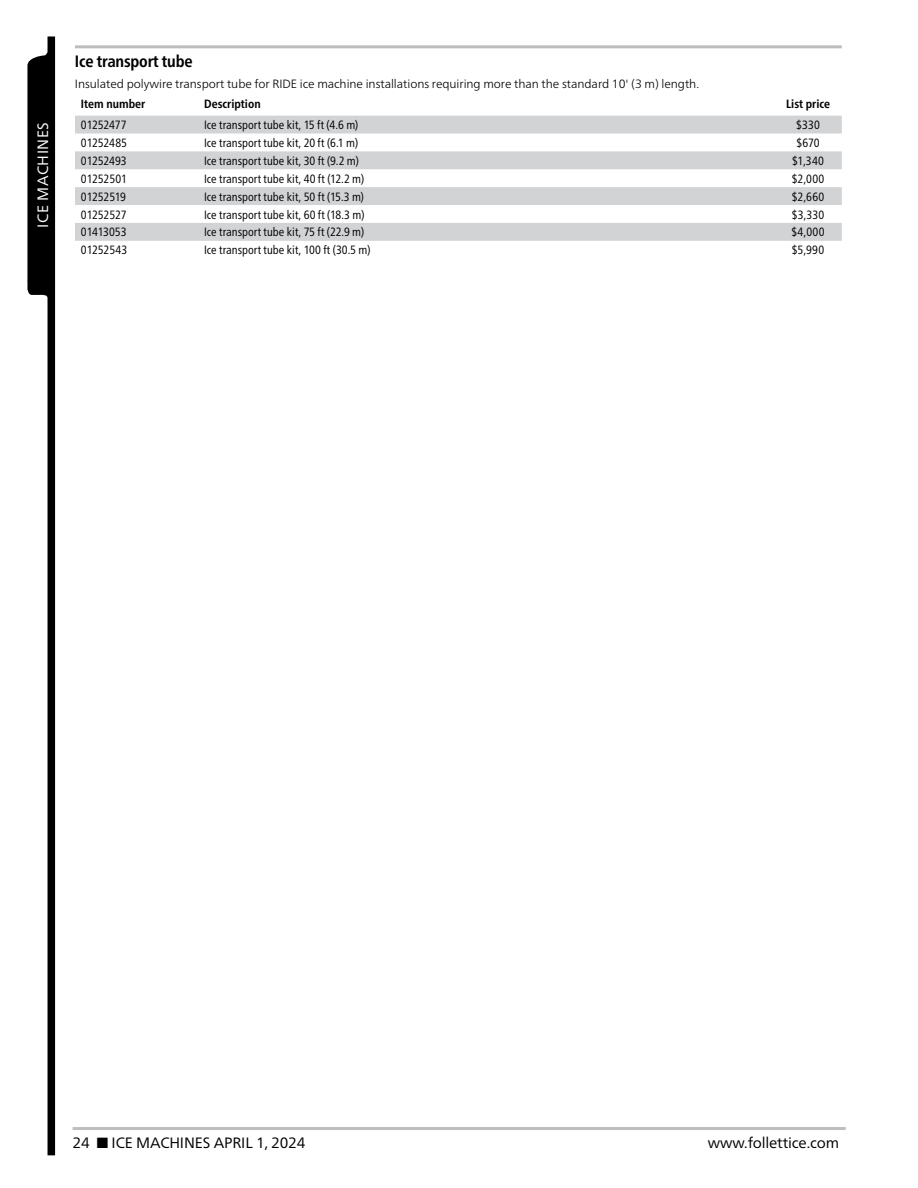
<style>
.page{position:relative;width:918px;height:1188px;background:#fff}
.page>*{position:absolute;margin:0;border:0;box-sizing:border-box;transform-origin:0 0}
.t1{font:700 condensed 16.5px "Frutiger Neue LT Pro";letter-spacing:-.01em;color:#000}
.t2{font:15px "Frutiger Neue LT Pro";letter-spacing:-.01em;color:#000}
.t3{font:15px "Frutiger Neue LT Pro";letter-spacing:.03em;color:#fff}
.t4{font:condensed 12px "Frutiger Neue LT Pro";color:#000}
.t5{font:300 12px "Frutiger Neue LT Pro";letter-spacing:-.005em;color:#000}
.t6{font:700 condensed 12px "Frutiger Neue LT Pro";color:#000}
</style>
<div class="page">
<hr style="left:73px;top:1127px;width:773px;height:3px;background:#bcbec0">
<svg style="left:27px;top:36px;width:28px;height:1119px"></svg>
<hr style="left:75px;top:45px;width:767px;height:3px;background:#bcbec0">
<svg style="left:75px;top:116px;width:767px;height:125px;fill:#d1d3d4"></svg>
<p class="t3" style="left:34px;top:228px;width:107px;rotate:-90deg">ICE MACHINES</p>
<h1 class="t1" style="left:75px;top:51px;width:119px">Ice transport tube</h1>
<p class="t5" style="left:75px;top:76px;width:624px">Insulated polywire transport tube for RIDE ice machine installations requiring more than the standard 10' (3 m) length.</p>
<p class="t6" style="left:81px;top:97px;width:66px">Item number</p>
<p class="t6" style="left:204px;top:97px;width:58px">Description</p>
<p class="t6" style="left:786px;top:97px;width:46px">List price</p>
<p class="t4" style="left:81px;top:118px;width:47px">01252477</p>
<p class="t4" style="left:204px;top:118px;width:156px">Ice transport tube kit, 15 ft (4.6 m)</p>
<p class="t4" style="left:796px;top:118px;width:25px">$330</p>
<p class="t4" style="left:81px;top:136px;width:48px">01252485</p>
<p class="t4" style="left:204px;top:136px;width:155px">Ice transport tube kit, 20 ft (6.1 m)</p>
<p class="t4" style="left:796px;top:136px;width:25px">$670</p>
<p class="t4" style="left:81px;top:154px;width:47px">01252493</p>
<p class="t4" style="left:204px;top:154px;width:156px">Ice transport tube kit, 30 ft (9.2 m)</p>
<p class="t4" style="left:792px;top:154px;width:33px">$1,340</p>
<p class="t4" style="left:81px;top:172px;width:47px">01252501</p>
<p class="t4" style="left:204px;top:172px;width:162px">Ice transport tube kit, 40 ft (12.2 m)</p>
<p class="t4" style="left:792px;top:172px;width:34px">$2,000</p>
<p class="t4" style="left:81px;top:189px;width:47px">01252519</p>
<p class="t4" style="left:204px;top:189px;width:161px">Ice transport tube kit, 50 ft (15.3 m)</p>
<p class="t4" style="left:792px;top:189px;width:34px">$2,660</p>
<p class="t4" style="left:81px;top:207px;width:47px">01252527</p>
<p class="t4" style="left:204px;top:207px;width:162px">Ice transport tube kit, 60 ft (18.3 m)</p>
<p class="t4" style="left:792px;top:207px;width:34px">$3,330</p>
<p class="t4" style="left:81px;top:225px;width:47px">01413053</p>
<p class="t4" style="left:204px;top:225px;width:162px">Ice transport tube kit, 75 ft (22.9 m)</p>
<p class="t4" style="left:792px;top:225px;width:35px">$4,000</p>
<p class="t4" style="left:81px;top:243px;width:48px">01252543</p>
<p class="t4" style="left:204px;top:243px;width:168px">Ice transport tube kit, 100 ft (30.5 m)</p>
<p class="t4" style="left:792px;top:243px;width:34px">$5,990</p>
<p class="t2" style="left:73px;top:1134px;width:234px">24 ■ ICE MACHINES APRIL 1, 2024</p>
<p class="t2" style="left:708px;top:1134px;width:133px">www.follettice.com</p>
</div>
